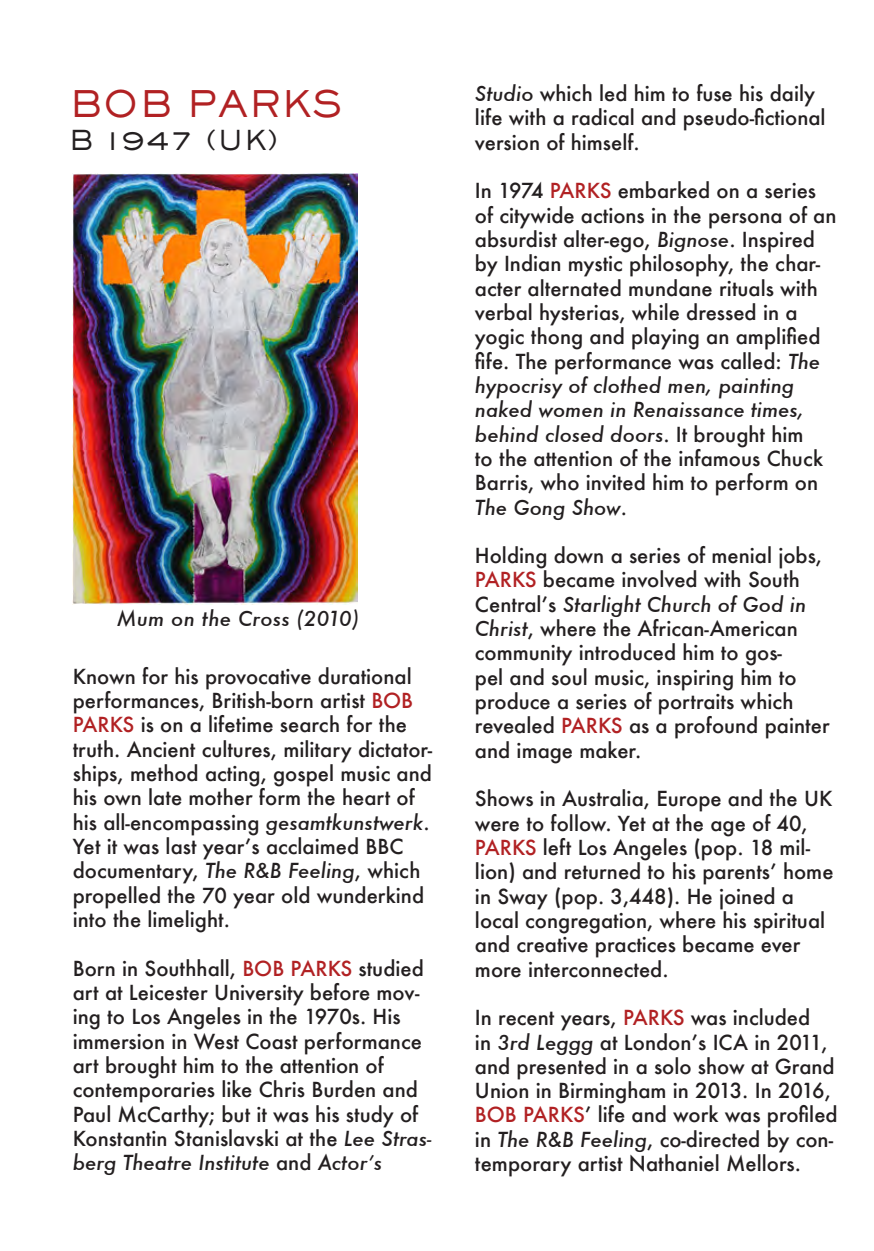
<style>
.page{position:relative;width:874px;height:1251px;background:#fff}
.page>*{position:absolute;margin:0;border:0;box-sizing:border-box;transform-origin:0 0}
.t1{font:500 36px "Sackers Gothic Std";letter-spacing:.02em;color:#b12123}
.t2{font:500 27px "Sackers Gothic Std";letter-spacing:.015em;color:#231f20}
.t3{font:500 20.25px/24.3px "Futura";color:#231f20}
.t4{font:italic 500 20.25px "Futura";letter-spacing:.015em;color:#231f20}
.s1{color:#b12123}
.s2{font-style:italic}
</style>
<div class="page">
<img style="left:73px;top:173px;width:285px;height:431px">
<h1 class="t1" style="left:70px;top:80px;width:274px">BOB PARKS</h1>
<h2 class="t2" style="left:69px;top:122px;width:211px">B 1947 (UK)</h2>
<p class="t4" style="left:117px;top:604px;width:244px">Mum on the Cross (2010)</p>
<p class="t3" style="left:73px;top:663px;width:361px">Known for his provocative durational performances, British-born artist <span class="s1">BOB PARKS</span> is on a lifetime search for the truth. Ancient cultures, military dictator&shy;ships, method acting, gospel music and his own late mother form the heart of his all-encompassing <span class="s2">gesamtkunstwerk</span>.<br>Yet it was last year’s acclaimed BBC documentary, <span class="s2">The R&amp;B Feeling</span>, which propelled the 70 year old wunderkind into the limelight.</p>
<p class="t3" style="left:73px;top:955px;width:360px">Born in Southhall, <span class="s1">BOB PARKS</span> studied art at Leicester University before mov&shy;ing to Los Angeles in the 1970s. His immersion in West Coast performance art brought him to the attention of contemporaries like Chris Burden and Paul McCarthy; but it was his study of Konstantin Stanislavski at the <span class="s2">Lee Stras&shy;berg Theatre Institute</span> and <span class="s2">Actor’s</span></p>
<p class="t3" style="left:475px;top:81px;width:352px"><span class="s2">Studio</span> which led him to fuse his daily life with a radical and pseudo-fictional version of himself.</p>
<p class="t3" style="left:475px;top:178px;width:363px">In 1974 <span class="s1">PARKS</span> embarked on a series of citywide actions in the persona of an absurdist alter-ego, <span class="s2">Bignose</span>. Inspired by Indian mystic philosophy, the char&shy;acter alternated mundane rituals with verbal hysterias, while dressed in a yogic thong and playing an amplified fife. The performance was called: <span class="s2">The hypocrisy of clothed men, painting naked women in Renaissance times, behind closed doors</span>. It brought him<br>to the attention of the infamous Chuck Barris, who invited him to perform on <span class="s2">The Gong Show</span>.</p>
<p class="t3" style="left:475px;top:543px;width:356px">Holding down a series of menial jobs, <span class="s1">PARKS</span> became involved with South Central’s <span class="s2">Starlight Church of God in Christ</span>, where the African-American community introduced him to gos-<br>pel and soul music, inspiring him to produce a series of portraits which revealed <span class="s1">PARKS</span> as a profound painter and image maker.</p>
<p class="t3" style="left:475px;top:786px;width:360px">Shows in Australia, Europe and the UK were to follow. Yet at the age of 40, <span class="s1">PARKS</span> left Los Angeles (pop. 18 mil&shy;lion) and returned to his parents’ home in Sway (pop. 3,448). He joined a local congregation, where his spiritual and creative practices became ever more interconnected.</p>
<p class="t3" style="left:475px;top:1005px;width:364px">In recent years, <span class="s1">PARKS</span> was included<br>in <span class="s2">3rd Leggg</span> at London’s ICA in 2011, and presented in a solo show at Grand Union in Birmingham in 2013. In 2016, <span class="s1">BOB PARKS</span>’ life and work was profiled in <span class="s2">The R&amp;B Feeling</span>, co-directed by con&shy;temporary artist Nathaniel Mellors.</p>
</div>
